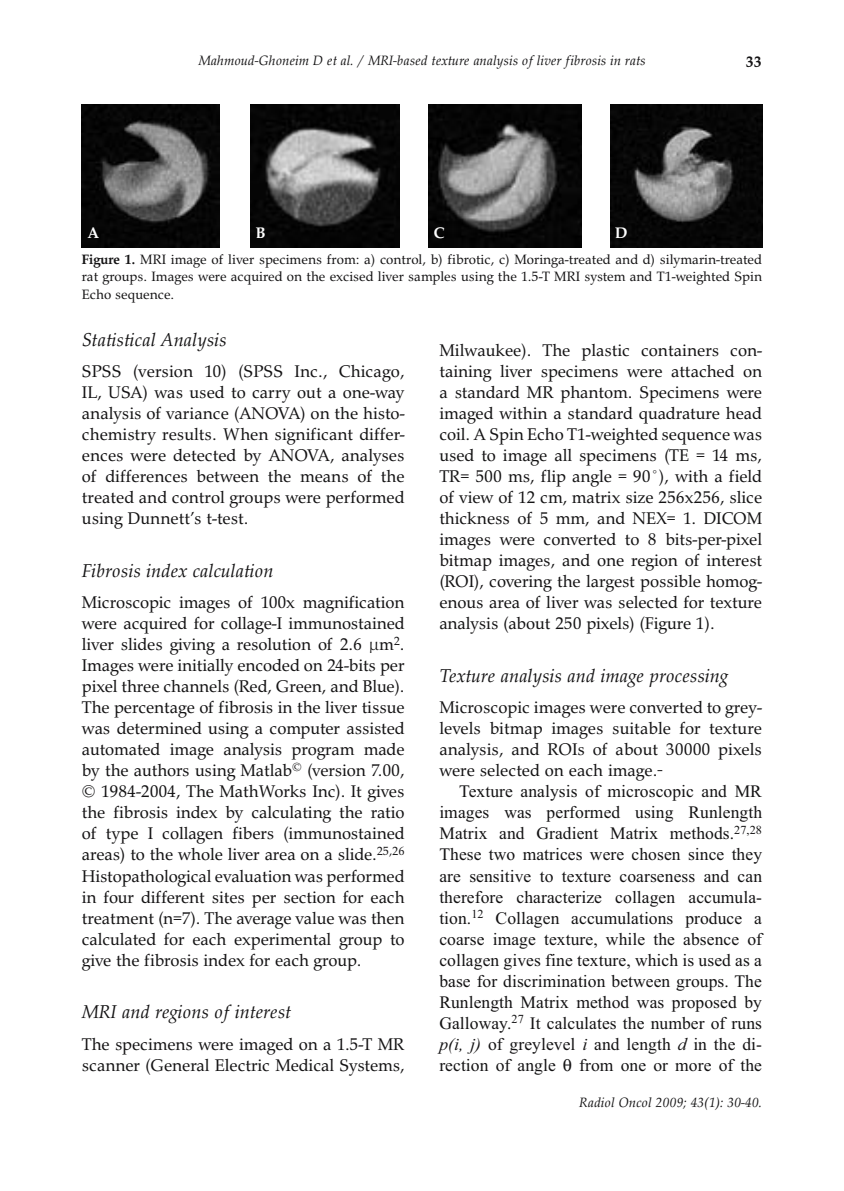
<style>
.page{position:relative;width:844px;height:1191px;background:#fff}
.page>*{position:absolute;margin:0;border:0;box-sizing:border-box;transform-origin:0 0}
.t1{font:italic 19.25px "URW Palladio TEE";color:#141314}
.t2{font:17.5px/21px "URW Palladio TEE";letter-spacing:-.005em;color:#141314;text-align:justify}
.t3{font:17.5px/21px "Times New Roman";letter-spacing:.005em;color:#141314;text-align:justify}
.t4{font:700 15.75px "URW Palladio TEE";color:#fff}
.t5{font:700 15.75px "URW Palladio TEE";color:#141314}
.t6{font:14px/17.5px "URW Palladio TEE";color:#141314;text-align:justify}
.t7{font:italic 14px "URW Palladio TEE";color:#141314}
.s1{font-weight:700}
.s2{font-style:italic}
</style>
<div class="page">
<img style="left:82px;top:104px;width:137px;height:143px">
<img style="left:250px;top:104px;width:149px;height:143px">
<img style="left:428px;top:104px;width:153px;height:143px">
<img style="left:610px;top:104px;width:151px;height:143px">
<p class="t7" style="left:198px;top:55px;width:448px">Mahmoud-Ghoneim D et al. / MRI-based texture analysis of liver fibrosis in rats</p>
<p class="t5" style="left:745px;top:55px;width:18px">33</p>
<p class="t4" style="left:88px;top:226px;width:13px">A</p>
<p class="t4" style="left:255px;top:226px;width:11px">B</p>
<p class="t4" style="left:434px;top:226px;width:12px">C</p>
<p class="t4" style="left:615px;top:226px;width:14px">D</p>
<p class="t6" style="left:82px;top:252px;width:681px"><span class="s1">Figure 1.</span> MRI image of liver specimens from: a) control, b) fibrotic, c) Moringa-treated and d) silymarin-treated rat groups. Images were acquired on the excised liver samples using the 1.5-T MRI system and T1-weighted Spin Echo sequence.</p>
<p class="t1" style="left:82px;top:332px;width:146px">Statistical Analysis</p>
<p class="t2" style="left:82px;top:363px;width:324px">SPSS (version 10) (SPSS Inc., Chicago, IL, USA) was used to carry out a one-way analysis of variance (ANOVA) on the histo&shy;chemistry results. When significant differ&shy;ences were detected by ANOVA, analyses of differences between the means of the treated and control groups were performed using Dunnett’s t-test.</p>
<p class="t1" style="left:82px;top:563px;width:193px">Fibrosis index calculation</p>
<p class="t2" style="left:82px;top:594px;width:324px">Microscopic images of 100x magnification were acquired for collage-I immunostained liver slides giving a resolution of 2.6 µm<sup>2</sup>.<br>Images were initially encoded on 24-bits per pixel three channels (Red, Green, and Blue).<br>The percentage of fibrosis in the liver tissue was determined using a computer assisted automated image analysis program made by the authors using Matlab<sup>©</sup> (version 7.00, © 1984-2004, The MathWorks Inc). It gives the fibrosis index by calculating the ratio of type I collagen fibers (immunostained areas) to the whole liver area on a slide.<sup>25,26<br></sup>Histopathological evaluation was performed in four different sites per section for each treatment (n=7). The average value was then calculated for each experimental group to give the fibrosis index for each group.</p>
<p class="t1" style="left:82px;top:1004px;width:210px">MRI and regions of interest</p>
<p class="t2" style="left:82px;top:1035px;width:324px">The specimens were imaged on a 1.5-T MR scanner (General Electric Medical Systems,</p>
<p class="t2" style="left:439px;top:342px;width:324px">Milwaukee). The plastic containers con&shy;taining liver specimens were attached on a standard MR phantom. Specimens were imaged within a standard quadrature head coil. A Spin Echo T1-weighted sequence was used to image all specimens (TE = 14 ms, TR= 500 ms, flip angle = 90°), with a field of view of 12 cm, matrix size 256x256, slice thickness of 5 mm, and NEX= 1. DICOM images were converted to 8 bits-per-pixel bitmap images, and one region of interest (ROI), covering the largest possible homog&shy;enous area of liver was selected for texture analysis (about 250 pixels) (Figure 1).</p>
<p class="t1" style="left:439px;top:668px;width:290px">Texture analysis and image processing</p>
<p class="t2" style="left:439px;top:699px;width:324px">Microscopic images were converted to grey&shy;levels bitmap images suitable for texture analysis, and ROIs of about 30000 pixels were selected on each image.</p>
<p class="t3" style="left:439px;top:782px;width:324px;text-indent:20px">Texture analysis of microscopic and MR images was performed using Runlength Matrix and Gradient Matrix methods.<sup>27,28<br></sup>These two matrices were chosen since they are sensitive to texture coarseness and can therefore characterize collagen accumula&shy;tion.<sup>12</sup> Collagen accumulations produce a coarse image texture, while the absence of collagen gives fine texture, which is used as a base for discrimination between groups. The Runlength Matrix method was proposed by Galloway.<sup>27</sup> It calculates the number of runs <span class="s2">p(i, j)</span> of greylevel <span class="s2">i</span> and length <span class="s2">d</span> in the di&shy;rection of angle</p>
<p class="t3" style="left:579px;top:1055px;width:184px">from one or more of the</p>
<p class="t7" style="left:579px;top:1097px;width:184px">Radiol Oncol 2009; 43(1): 30-40.</p>
</div>
